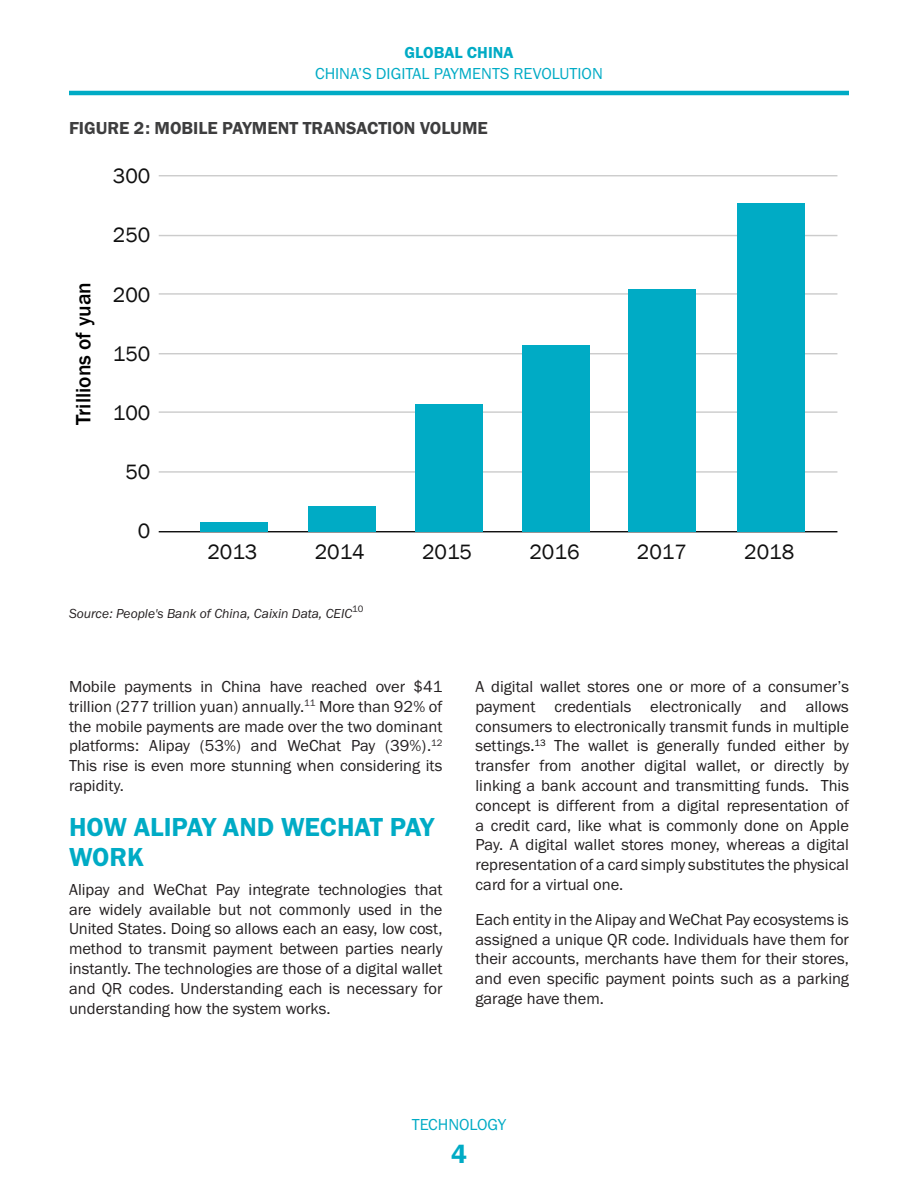
<style>
.page{position:relative;width:918px;height:1188px;background:#fff}
.page>*{position:absolute;margin:0;border:0;box-sizing:border-box;transform-origin:0 0}
.Heading_1{font:27px/30px "Franklin Gothic URW Dem";color:#00abc5}
.t1{font:21.3px "Franklin Gothic";color:#101010}
.t2{font:500 21.3px "Franklin Gothic";color:#000}
.Figure_Heading{font:18px "Franklin Gothic URW Dem";color:#3e3e3f}
.Running_Text{font:16.5px/19.8px "Franklin Gothic URW Boo";color:#231f20;text-align:justify}
.t3{font:16.5px "Franklin Gothic URW Boo";color:#00abc5}
.t4{font:16.5px "Franklin Gothic URW Dem";color:#00abc5}
.Sourcing{font:13.5px "Franklin Gothic URW Boo Ita";color:#231f20}
.s1{color:#000}
</style>
<div class="page">
<hr style="left:69px;top:91px;width:780px;height:4px;background:#00abc5">
<hr style="left:159px;top:531px;width:678px;height:1px;background:#101010">
<hr style="left:159px;top:471px;width:678px;height:2px;background:#ccc">
<hr style="left:159px;top:411px;width:678px;height:2px;background:#ccc">
<hr style="left:159px;top:353px;width:678px;height:1px;background:#ccc">
<hr style="left:159px;top:293px;width:678px;height:2px;background:#ccc">
<hr style="left:159px;top:235px;width:678px;height:1px;background:#ccc">
<hr style="left:159px;top:175px;width:678px;height:1px;background:#ccc">
<div style="left:737px;top:203px;width:67px;height:329px;background:#00abc5"></div>
<div style="left:629px;top:290px;width:67px;height:242px;background:#00abc5"></div>
<div style="left:522px;top:345px;width:67px;height:187px;background:#00abc5"></div>
<div style="left:415px;top:404px;width:67px;height:128px;background:#00abc5"></div>
<div style="left:308px;top:506px;width:68px;height:26px;background:#00abc5"></div>
<div style="left:200px;top:522px;width:67px;height:10px;background:#00abc5"></div>
<p class="t4" style="left:404px;top:42px;width:111px">GLOBAL CHINA</p>
<p class="t3" style="left:315px;top:63px;width:289px">CHINA’S DIGITAL PAYMENTS REVOLUTION</p>
<p class="Figure_Heading" style="left:69px;top:116px;width:420px">FIGURE 2: MOBILE PAYMENT TRANSACTION VOLUME</p>
<p class="t1" style="left:113px;top:163px;width:39px">300</p>
<p class="t2" style="left:70px;top:425px;width:144px;rotate:-90deg">Trillions of yuan</p>
<p class="t1" style="left:113px;top:222px;width:39px">250</p>
<p class="t1" style="left:113px;top:281px;width:39px">200</p>
<p class="t1" style="left:113px;top:340px;width:39px">150</p>
<p class="t1" style="left:113px;top:399px;width:39px">100</p>
<p class="t1" style="left:125px;top:459px;width:27px">50</p>
<p class="t1" style="left:138px;top:518px;width:14px">0</p>
<p class="t1" style="left:207px;top:539px;width:52px">2013</p>
<p class="t1" style="left:315px;top:539px;width:52px">2014</p>
<p class="t1" style="left:422px;top:539px;width:52px">2015</p>
<p class="t1" style="left:529px;top:539px;width:52px">2016</p>
<p class="t1" style="left:637px;top:539px;width:52px">2017</p>
<p class="t1" style="left:744px;top:539px;width:52px">2018</p>
<p class="Sourcing" style="left:69px;top:605px;width:296px">Source: People's Bank of China, Caixin Data, CEIC<sup>10</sup></p>
<p class="Running_Text" style="left:69px;top:676px;width:375px">Mobile payments in China have reached over $41 trillion (277 trillion yuan) annually.<sup>11</sup> More than 92% of the mobile payments are made over the two dominant platforms: Alipay (53%) and WeChat Pay (39%).<sup>12<br></sup>This rise is even more stunning when considering its rapidity.</p>
<p class="Heading_1" style="left:69px;top:812px;width:367px">HOW ALIPAY AND WECHAT PAY<br>WORK</p>
<p class="Running_Text" style="left:69px;top:879px;width:375px">Alipay and WeChat Pay integrate technologies that are widely available but not commonly used in the United States. Doing so allows each an easy, low cost, method to transmit payment between parties nearly instantly. The technologies are those of a digital wallet and QR codes. Understanding each is necessary for understanding how the system works.</p>
<p class="Running_Text" style="left:476px;top:676px;width:375px">A digital wallet stores one or more of a consumer’s payment credentials electronically and allows consumers to electronically transmit funds in multiple settings<span class="s1">.</span><sup>13</sup> The wallet is generally funded either by transfer from another digital wallet, or directly by linking a bank account and transmitting funds. This concept is different from a digital representation of a credit card, like what is commonly done on Apple Pay. A digital wallet stores money, whereas a digital representation of a card simply substitutes the physical card for a virtual one.</p>
<p class="Running_Text" style="left:476px;top:909px;width:375px">Each entity in the Alipay and WeChat Pay ecosystems is assigned a unique QR code. Individuals have them for their accounts, merchants have them for their stores, and even specific payment points such as a parking garage have them.</p>
<p class="t3" style="left:412px;top:1114px;width:96px">TECHNOLOGY</p>
<h1 class="Heading_1" style="left:451px;top:1139px;width:17px">4</h1>
</div>
